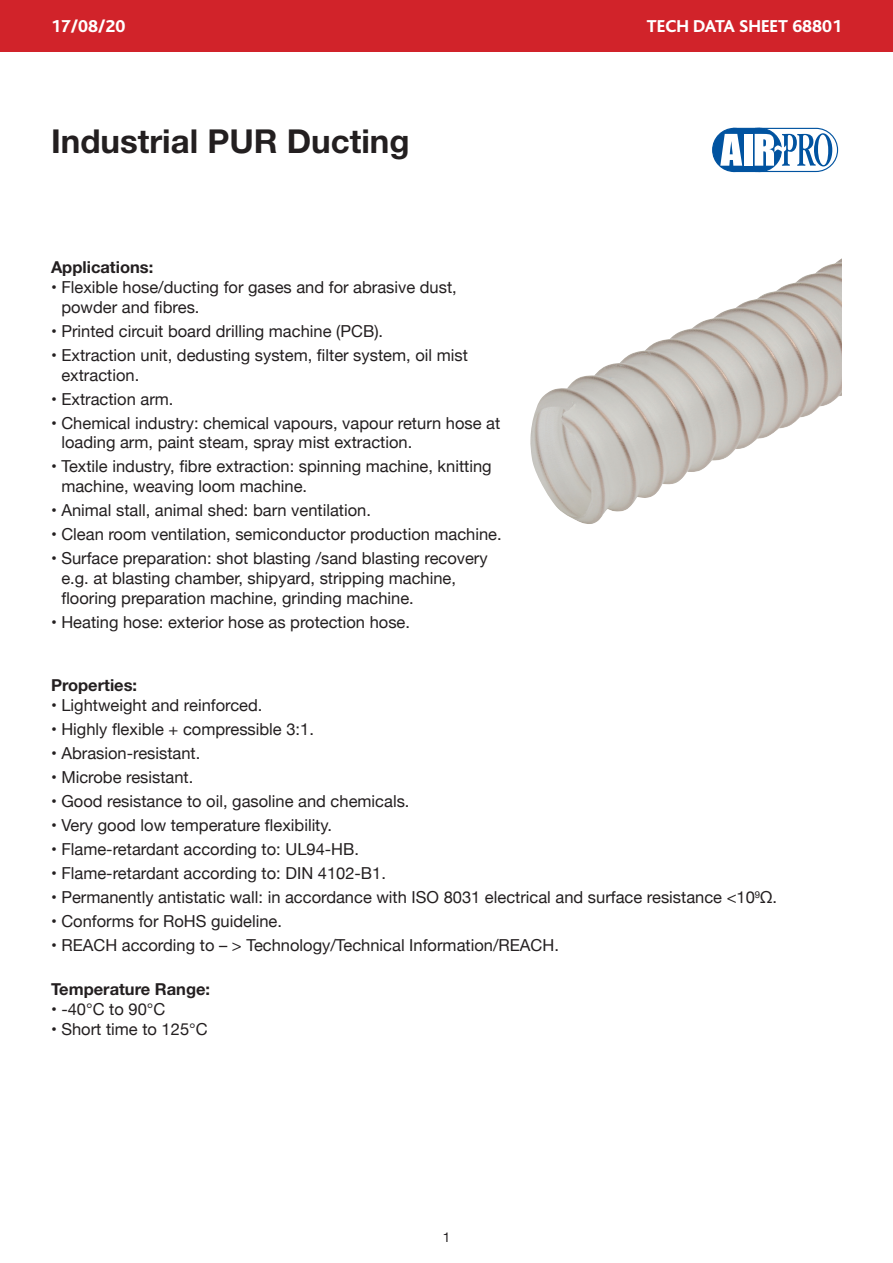
<style>
.page{position:relative;width:893px;height:1263px;background:#fff}
.page>*{position:absolute;margin:0;border:0;box-sizing:border-box;transform-origin:0 0}
.Page_Header{font:700 33px "Helvetica Neue";color:#231f20}
.t1{font:800 18px "Bliss";color:#fff}
.t2{font:16.5px/19.8px "Helvetica Neue";color:#231f20}
.t3{font:700 16.5px "Helvetica Neue";color:#231f20}
.t4{font:13.5px "Helvetica Neue";color:#231f20}
</style>
<div class="page">
<div style="left:0;top:0;width:893px;height:51px;background:#d1232a"></div>
<img style="left:530px;top:258px;width:312px;height:266px">
<div style="left:713px;top:128px;width:43px;height:43px;background:#0153a0;border-radius:50%"></div>
<div style="left:712px;top:128px;width:44px;height:44px;border:1px solid #0153a0;border-radius:50%"></div>
<div style="left:733px;top:128px;width:27px;height:44px;background:linear-gradient(to bottom,#0153a0,#0153a0);border:1px solid #0153a0"></div>
<svg style="left:720px;top:134px;width:22px;height:32px"></svg>
<div style="left:744px;top:134px;width:8px;height:32px;background:#fff"></div>
<svg style="left:755px;top:128px;width:84px;height:44px"></svg>
<p class="t1" style="left:51px;top:17px;width:76px">17/08/20</p>
<p class="t1" style="left:647px;top:16px;width:197px">TECH DATA SHEET 68801</p>
<p class="Page_Header" style="left:51px;top:121px;width:360px">Industrial PUR Ducting</p>
<p class="t3" style="left:51px;top:257px;width:104px">Applications:</p>
<p class="t2" style="left:61px;top:278px;width:397px;text-indent:-10px">• Flexible hose/ducting for gases and for abrasive dust, powder and fibres.</p>
<p class="t2" style="left:51px;top:322px;width:334px">• Printed circuit board drilling machine (PCB).</p>
<p class="t2" style="left:61px;top:346px;width:408px;text-indent:-10px">• Extraction unit, dedusting system, filter system, oil mist extraction.</p>
<p class="t2" style="left:51px;top:390px;width:124px">• Extraction arm.</p>
<p class="t2" style="left:61px;top:414px;width:440px;text-indent:-10px">• Chemical industry: chemical vapours, vapour return hose at loading arm, paint steam, spray mist extraction.</p>
<p class="t2" style="left:61px;top:458px;width:432px;text-indent:-10px">• Textile industry, fibre extraction: spinning machine, knitting machine, weaving loom machine.</p>
<p class="t2" style="left:51px;top:501px;width:321px">• Animal stall, animal shed: barn ventilation.</p>
<p class="t2" style="left:51px;top:525px;width:452px">• Clean room ventilation, semiconductor production machine.</p>
<p class="t2" style="left:61px;top:550px;width:428px;text-indent:-10px">• Surface preparation: shot blasting /sand blasting recovery e.g. at blasting chamber, shipyard, stripping machine, flooring preparation machine, grinding machine.</p>
<p class="t2" style="left:51px;top:613px;width:361px">• Heating hose: exterior hose as protection hose.</p>
<p class="t3" style="left:51px;top:675px;width:88px">Properties:</p>
<p class="t2" style="left:51px;top:696px;width:213px">• Lightweight and reinforced.</p>
<p class="t2" style="left:51px;top:720px;width:264px">• Highly flexible + compressible 3:1.</p>
<p class="t2" style="left:51px;top:744px;width:151px">• Abrasion-resistant.</p>
<p class="t2" style="left:51px;top:768px;width:144px">• Microbe resistant.</p>
<p class="t2" style="left:51px;top:792px;width:360px">• Good resistance to oil, gasoline and chemicals.</p>
<p class="t2" style="left:51px;top:816px;width:283px">• Very good low temperature flexibility.</p>
<p class="t2" style="left:51px;top:840px;width:310px">• Flame-retardant according to: UL94-HB.</p>
<p class="t2" style="left:51px;top:864px;width:336px">• Flame-retardant according to: DIN 4102-B1.</p>
<p class="t2" style="left:51px;top:888px;width:728px">• Permanently antistatic wall: in accordance with ISO 8031 electrical and surface resistance &lt;10<sup>9</sup>Ω.</p>
<p class="t2" style="left:51px;top:912px;width:232px">• Conforms for RoHS guideline.</p>
<p class="t2" style="left:51px;top:937px;width:509px">• REACH according to – &gt; Technology/Technical Information/REACH.</p>
<p class="t3" style="left:51px;top:979px;width:161px">Temperature Range:</p>
<p class="t2" style="left:51px;top:1000px;width:116px">• -40°C to 90°C</p>
<p class="t2" style="left:51px;top:1020px;width:158px">• Short time to 125°C</p>
<p class="t4" style="left:443px;top:1227px;width:9px">1</p>
</div>
